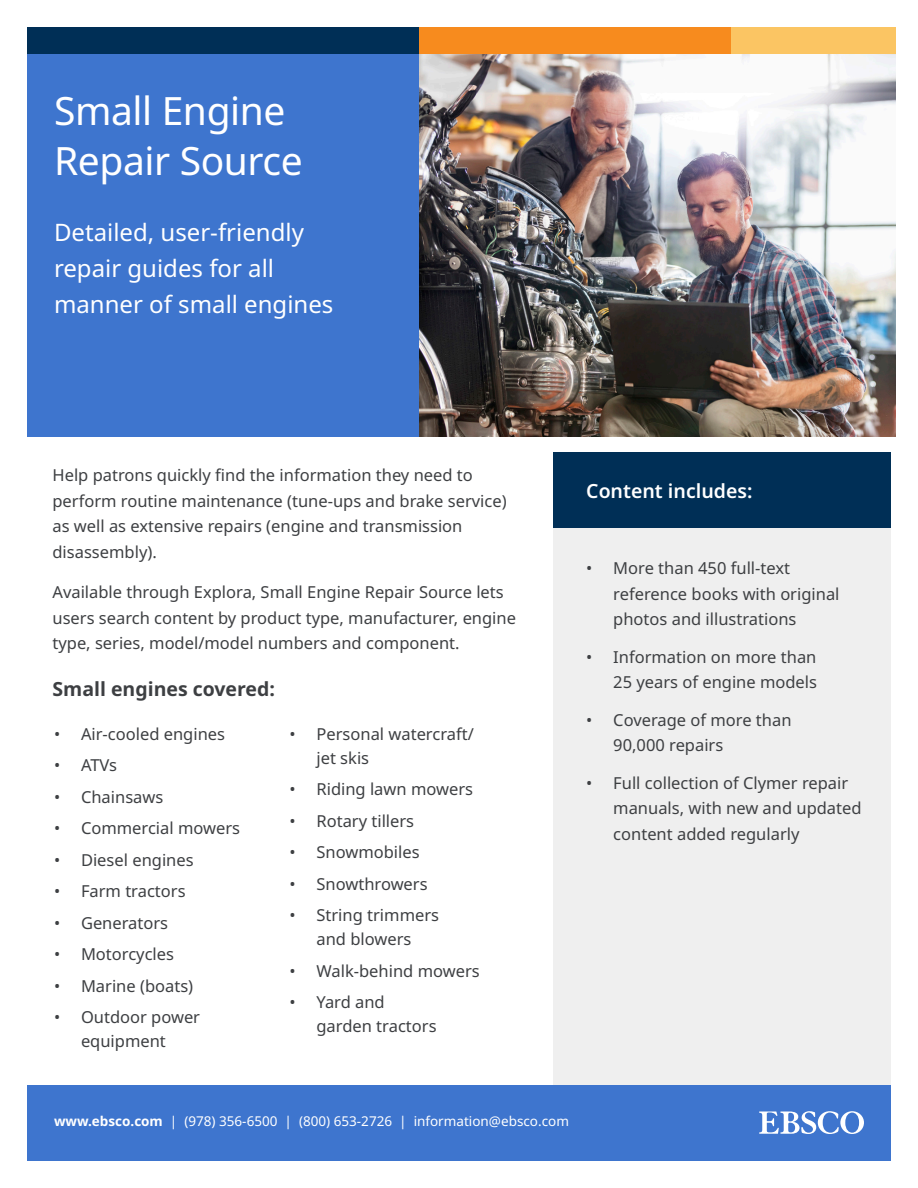
<style>
.page{position:relative;width:918px;height:1188px;background:#fff}
.page>*{position:absolute;margin:0;border:0;box-sizing:border-box;transform-origin:0 0}
.Sans_26{font:39px/49.5px "Noto Sans";letter-spacing:-.01em;color:#fff}
.Sans_16{font:24px/36px "Noto Sans";color:#fff}
.Sans_10_Numbers{font:700 19.5px "Noto Sans";color:#3d3f42}
.Sans_12{font:600 19.5px "Noto Sans";color:#fff}
.Sans_10_Numbers-2{font:16.5px/25.5px "Noto Sans";color:#3d3f42}
.Sans_9{font:13.5px "Noto Sans";color:#fff}
.s1{font-weight:700}
</style>
<div class="page">
<div style="left:554px;top:459px;width:337px;height:702px;background:#efefef"></div>
<div style="left:554px;top:452px;width:337px;height:75px;background:#002f56"></div>
<div style="left:27px;top:45px;width:398px;height:391px;background:#3e75ce"></div>
<img style="left:419px;top:54px;width:477px;height:382px">
<div style="left:731px;top:27px;width:165px;height:27px;background:#fbc563"></div>
<div style="left:418px;top:27px;width:313px;height:27px;background:#f78b1e"></div>
<div style="left:27px;top:27px;width:391px;height:27px;background:#002f56"></div>
<div style="left:27px;top:1085px;width:864px;height:76px;background:#3e75ce"></div>
<svg style="left:759px;top:1111px;width:105px;height:23px"></svg>
<h1 class="Sans_26" style="left:54px;top:87px;width:250px">Small Engine<br>Repair Source</h1>
<h2 class="Sans_16" style="left:54px;top:214px;width:281px">Detailed, user-friendly repair guides for all manner of small engines</h2>
<p class="Sans_10_Numbers-2" style="left:52px;top:463px;width:456px">Help patrons quickly find the information they need to perform routine maintenance (tune-ups and brake service) as well as extensive repairs (engine and transmission disassembly).</p>
<p class="Sans_10_Numbers-2" style="left:52px;top:580px;width:465px">Available through Explora, Small Engine Repair Source lets users search content by product type, manufacturer, engine type, series, model/model numbers and component.</p>
<p class="Sans_10_Numbers" style="left:52px;top:675px;width:224px">Small engines covered:</p>
<p class="Sans_10_Numbers-2" style="left:54px;top:721px;width:173px">• Air-cooled engines</p>
<p class="Sans_10_Numbers-2" style="left:54px;top:753px;width:65px">• ATVs</p>
<p class="Sans_10_Numbers-2" style="left:54px;top:784px;width:111px">• Chainsaws</p>
<p class="Sans_10_Numbers-2" style="left:54px;top:816px;width:188px">• Commercial mowers</p>
<p class="Sans_10_Numbers-2" style="left:54px;top:847px;width:141px">• Diesel engines</p>
<p class="Sans_10_Numbers-2" style="left:54px;top:879px;width:133px">• Farm tractors</p>
<p class="Sans_10_Numbers-2" style="left:54px;top:910px;width:116px">• Generators</p>
<p class="Sans_10_Numbers-2" style="left:54px;top:942px;width:122px">• Motorcycles</p>
<p class="Sans_10_Numbers-2" style="left:54px;top:973px;width:141px">• Marine (boats)</p>
<p class="Sans_10_Numbers-2" style="left:54px;top:1006px;width:148px;line-height:24px;text-align:center">• Outdoor power equipment</p>
<p class="Sans_10_Numbers-2" style="left:316px;top:722px;width:159px;line-height:24px;text-indent:-27px">• Personal watercraft/ jet skis</p>
<p class="Sans_10_Numbers-2" style="left:290px;top:777px;width:185px">• Riding lawn mowers</p>
<p class="Sans_10_Numbers-2" style="left:290px;top:808px;width:126px">• Rotary tillers</p>
<p class="Sans_10_Numbers-2" style="left:290px;top:840px;width:132px">• Snowmobiles</p>
<p class="Sans_10_Numbers-2" style="left:290px;top:871px;width:140px">• Snowthrowers</p>
<p class="Sans_10_Numbers-2" style="left:290px;top:904px;width:151px;line-height:24px;text-align:center">• String trimmers and blowers</p>
<p class="Sans_10_Numbers-2" style="left:290px;top:958px;width:192px">• Walk-behind mowers</p>
<p class="Sans_10_Numbers-2" style="left:316px;top:991px;width:122px;line-height:24px;text-indent:-27px">• Yard and garden tractors</p>
<p class="Sans_12" style="left:586px;top:477px;width:168px">Content includes:</p>
<p class="Sans_10_Numbers-2" style="left:613px;top:556px;width:228px;text-indent:-27px">• More than 450 full-text reference books with original photos and illustrations</p>
<p class="Sans_10_Numbers-2" style="left:586px;top:645px;width:232px;text-align:right">• Information on more than<br>25 years of engine models</p>
<p class="Sans_10_Numbers-2" style="left:613px;top:708px;width:180px;text-indent:-27px">• Coverage of more than<br>90,000 repairs</p>
<p class="Sans_10_Numbers-2" style="left:613px;top:771px;width:250px;text-indent:-27px">• Full collection of Clymer repair manuals, with new and updated content added regularly</p>
<p class="Sans_9" style="left:54px;top:1111px;width:517px"><span class="s1">www.ebsco.com</span> | (978) 356-6500 | (800) 653-2726 | information@ebsco.com</p>
</div>
